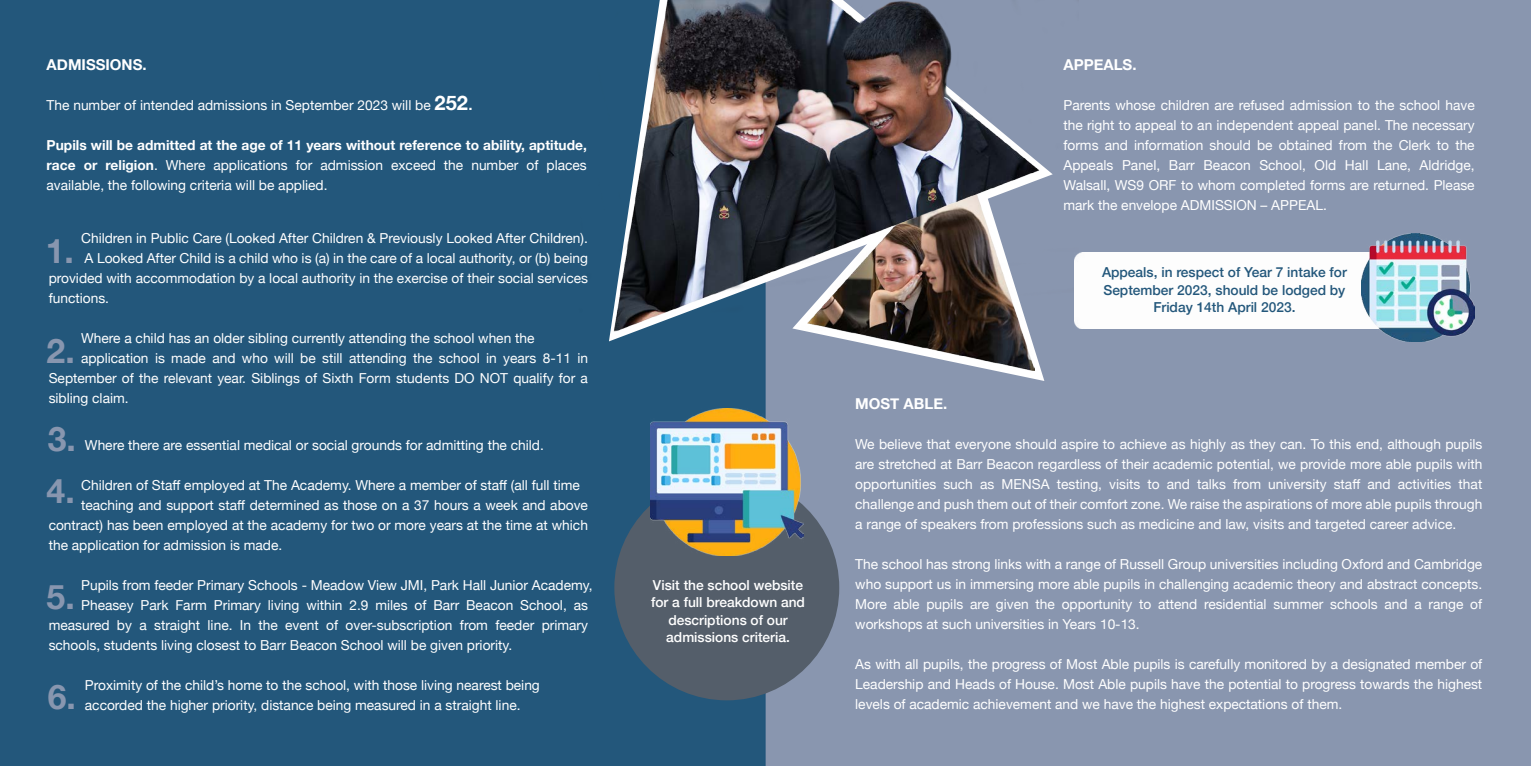
<style>
.page{position:relative;width:1531px;height:766px;background:#fff}
.page>*{position:absolute;margin:0;border:0;box-sizing:border-box;transform-origin:0 0}
.t1{font:700 33.75px "Helvetica Neue";color:#8896af}
.t2{font:700 15px "Helvetica Neue";color:#fff}
.t3{font:13.75px/20px "Helvetica Neue";color:#fff;text-align:justify}
.t4{font:500 13.75px/17.5px "Helvetica Neue";color:#23577b;text-align:center}
.t5{font:500 13.75px/17.5px "Helvetica Neue";color:#fff;text-align:center}
.s1{font-weight:700;font-size:20px}
.s2{font-size:20px}
.s3{font-weight:700}
</style>
<div class="page">
<img style="left:0;top:0;width:1531px;height:765px">
<svg style="left:792px;top:331px;width:252px;height:50px;background:#939fb6"></svg>
<img style="left:808px;top:331px;width:226px;height:39px">
<img style="left:576px;top:0;width:502px;height:331px">
<div style="left:614px;top:475px;width:225px;height:225px;background:#545e6a;border-radius:50%"></div>
<img style="left:650px;top:408px;width:154px;height:147px">
<img style="left:1074px;top:252px;width:288px;height:76px">
<img style="left:1362px;top:233px;width:112px;height:108px">
<p class="t2" style="left:47px;top:53px;width:102px">ADMISSIONS.</p>
<p class="t3" style="left:47px;top:96px;width:428px">The number of intended admissions in September 2023 will be <span class="s1">252</span><span class="s2">.</span></p>
<p class="t3" style="left:47px;top:136px;width:542px"><span class="s3">Pupils will be admitted at the age of 11 years without reference to ability, aptitude, race or religion</span>. Where applications for admission exceed the number of places available, the following criteria will be applied.</p>
<p class="t3" style="left:81px;top:229px;width:508px">Children in Public Care (Looked After Children &amp; Previously Looked After Children).</p>
<p class="t3" style="left:85px;top:249px;width:505px">A Looked After Child is a child who is (a) in the care of a local authority, or (b) being</p>
<p class="t3" style="left:49px;top:269px;width:541px">provided with accommodation by a local authority in the exercise of their social services</p>
<p class="t3" style="left:49px;top:289px;width:62px">functions.</p>
<p class="t3" style="left:81px;top:329px;width:455px">Where a child has an older sibling currently attending the school when the</p>
<p class="t3" style="left:81px;top:349px;width:508px">application is made and who will be still attending the school in years 8-11 in</p>
<p class="t3" style="left:49px;top:369px;width:541px">September of the relevant year. Siblings of Sixth Form students DO NOT qualify for a</p>
<p class="t3" style="left:49px;top:389px;width:81px">sibling claim.</p>
<p class="t3" style="left:85px;top:435px;width:460px">Where there are essential medical or social grounds for admitting the child.</p>
<p class="t3" style="left:81px;top:475px;width:500px">Children of Staff employed at The Academy. Where a member of staff (all full time</p>
<p class="t3" style="left:81px;top:495px;width:508px">teaching and support staff determined as those on a 37 hours a week and above</p>
<p class="t3" style="left:49px;top:515px;width:541px">contract) has been employed at the academy for two or more years at the time at which</p>
<p class="t3" style="left:49px;top:535px;width:235px">the application for admission is made.</p>
<p class="t3" style="left:81px;top:575px;width:513px">Pupils from feeder Primary Schools - Meadow View JMI, Park Hall Junior Academy,</p>
<p class="t3" style="left:81px;top:595px;width:508px">Pheasey Park Farm Primary living within 2.9 miles of Barr Beacon School, as</p>
<p class="t3" style="left:49px;top:615px;width:541px">measured by a straight line. In the event of over-subscription from feeder primary</p>
<p class="t3" style="left:49px;top:635px;width:465px">schools, students living closest to Barr Beacon School will be given priority.</p>
<p class="t3" style="left:85px;top:675px;width:456px">Proximity of the child’s home to the school, with those living nearest being accorded the higher priority, distance being measured in a straight line.</p>
<h1 class="t1" style="left:46px;top:224px;width:30px">1.</h1>
<h1 class="t1" style="left:47px;top:324px;width:30px">2.</h1>
<h1 class="t1" style="left:48px;top:412px;width:30px">3.</h1>
<h1 class="t1" style="left:47px;top:464px;width:30px">4.</h1>
<h1 class="t1" style="left:47px;top:570px;width:30px">5.</h1>
<h1 class="t1" style="left:48px;top:670px;width:30px">6.</h1>
<p class="t5" style="left:651px;top:574px;width:155px">Visit the school website for a full breakdown and descriptions of our admissions criteria.</p>
<p class="t2" style="left:1063px;top:53px;width:75px">APPEALS.</p>
<p class="t3" style="left:1063px;top:96px;width:413px">Parents whose children are refused admission to the school have the right to appeal to an independent appeal panel. The necessary forms and information should be obtained from the Clerk to the Appeals Panel, Barr Beacon School, Old Hall Lane, Aldridge, Walsall, WS9 ORF to whom completed forms are returned. Please mark the envelope ADMISSION – APPEAL.</p>
<p class="t4" style="left:1102px;top:262px;width:246px">Appeals, in respect of Year 7 intake for<br>September 2023, should be lodged by<br>Friday 14th April 2023.</p>
<p class="t2" style="left:855px;top:391px;width:93px">MOST ABLE.</p>
<p class="t3" style="left:855px;top:434px;width:629px">We believe that everyone should aspire to achieve as highly as they can. To this end, although pupils are stretched at Barr Beacon regardless of their academic potential, we provide more able pupils with opportunities such as MENSA testing, visits to and talks from university staff and activities that challenge and push them out of their comfort zone. We raise the aspirations of more able pupils through a range of speakers from professions such as medicine and law, visits and targeted career advice.</p>
<p class="t3" style="left:855px;top:554px;width:628px">The school has strong links with a range of Russell Group universities including Oxford and Cambridge who support us in immersing more able pupils in challenging academic theory and abstract concepts.<br>More able pupils are given the opportunity to attend residential summer schools and a range of workshops at such universities in Years 10-13.</p>
<p class="t3" style="left:855px;top:654px;width:629px">As with all pupils, the progress of Most Able pupils is carefully monitored by a designated member of Leadership and Heads of House. Most Able pupils have the potential to progress towards the highest levels of academic achievement and we have the highest expectations of them.</p>
</div>
